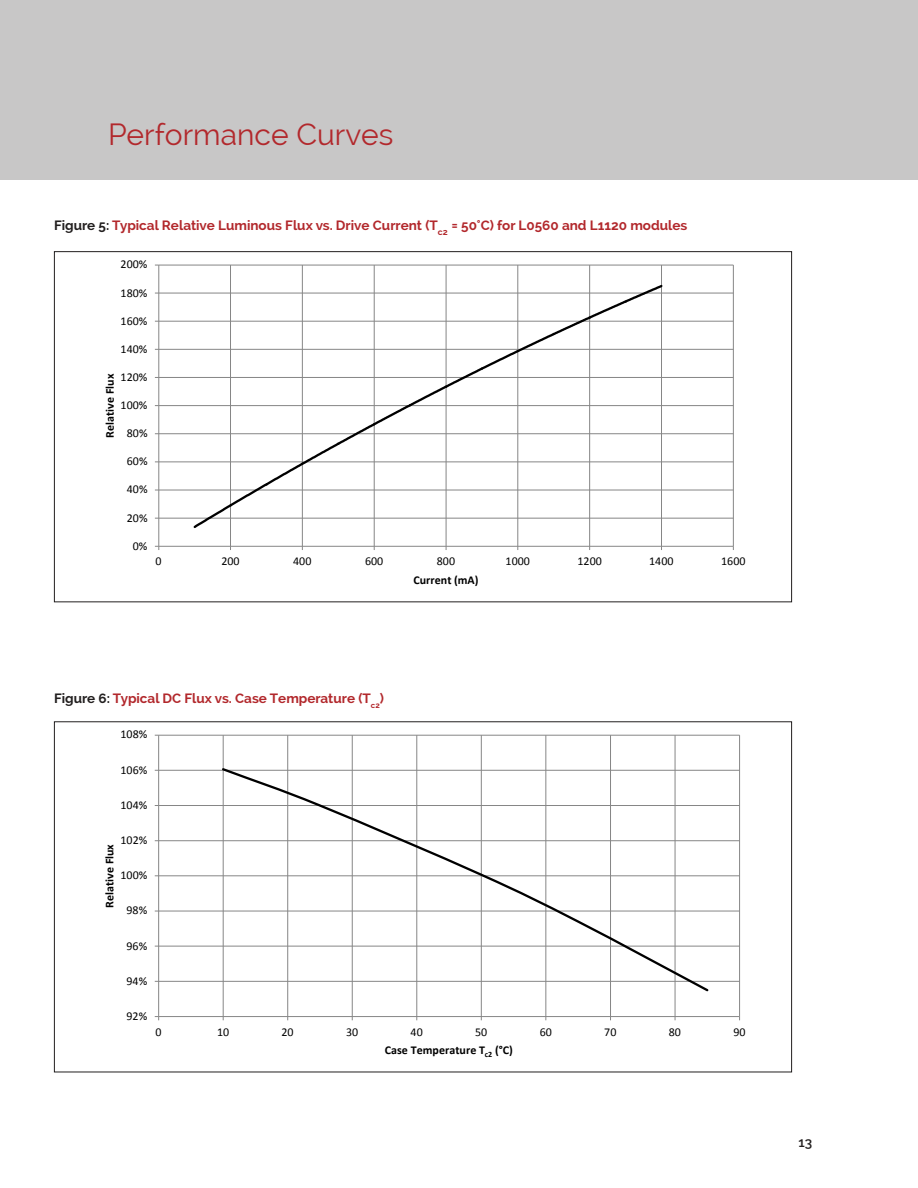
<style>
.page{position:relative;width:918px;height:1188px;background:#fff}
.page>*{position:absolute;margin:0;border:0;box-sizing:border-box;transform-origin:0 0}
.t1{font:30px "Raleway";color:#b2282c}
.t2{font:700 13.5px "Raleway";color:#b2282c}
.t3{font:600 13.5px "Raleway";color:#221f1f}
.t4{font:12px "Calibri";color:#000}
.t5{font:700 12px "Calibri";color:#000}
.s1{color:#221f1f}
.s2{font-size:15px}
</style>
<div class="page">
<div style="left:0;top:0;width:36px;height:180px;background:#c8c7c7"></div>
<div style="left:18px;top:0;width:900px;height:180px;background:#c8c7c7"></div>
<hr style="left:159px;top:518px;width:574px;height:1px;background:#868686">
<hr style="left:159px;top:490px;width:574px;height:1px;background:#868686">
<hr style="left:159px;top:461px;width:574px;height:1px;background:#868686">
<hr style="left:159px;top:433px;width:574px;height:1px;background:#868686">
<hr style="left:159px;top:405px;width:574px;height:1px;background:#868686">
<hr style="left:159px;top:377px;width:574px;height:1px;background:#868686">
<hr style="left:159px;top:349px;width:574px;height:1px;background:#868686">
<hr style="left:159px;top:321px;width:574px;height:1px;background:#868686">
<hr style="left:159px;top:293px;width:574px;height:1px;background:#868686">
<hr style="left:159px;top:265px;width:574px;height:1px;background:#868686">
<hr style="left:230px;top:265px;width:1px;height:281px;background:#868686">
<hr style="left:302px;top:265px;width:1px;height:281px;background:#868686">
<hr style="left:374px;top:265px;width:1px;height:281px;background:#868686">
<hr style="left:446px;top:265px;width:1px;height:281px;background:#868686">
<hr style="left:517px;top:265px;width:1px;height:281px;background:#868686">
<hr style="left:589px;top:265px;width:1px;height:281px;background:#868686">
<hr style="left:661px;top:265px;width:1px;height:281px;background:#868686">
<hr style="left:733px;top:265px;width:1px;height:281px;background:#868686">
<hr style="left:158px;top:265px;width:1px;height:281px;background:#868686">
<hr style="left:159px;top:546px;width:574px;height:1px;background:#868686">
<svg style="left:192px;top:283px;width:473px;height:247px"></svg>
<hr style="left:159px;top:981px;width:581px;height:1px;background:#868686">
<hr style="left:159px;top:946px;width:581px;height:1px;background:#868686">
<hr style="left:159px;top:911px;width:581px;height:1px;background:#868686">
<hr style="left:159px;top:875px;width:581px;height:1px;background:#868686">
<hr style="left:159px;top:840px;width:581px;height:1px;background:#868686">
<hr style="left:159px;top:805px;width:581px;height:1px;background:#868686">
<hr style="left:159px;top:770px;width:581px;height:1px;background:#868686">
<hr style="left:159px;top:735px;width:581px;height:1px;background:#868686">
<hr style="left:223px;top:735px;width:1px;height:282px;background:#868686">
<hr style="left:287px;top:735px;width:1px;height:282px;background:#868686">
<hr style="left:352px;top:735px;width:1px;height:282px;background:#868686">
<hr style="left:416px;top:735px;width:1px;height:282px;background:#868686">
<hr style="left:481px;top:735px;width:1px;height:282px;background:#868686">
<hr style="left:545px;top:735px;width:1px;height:282px;background:#868686">
<hr style="left:610px;top:735px;width:1px;height:282px;background:#868686">
<hr style="left:675px;top:735px;width:1px;height:282px;background:#868686">
<hr style="left:739px;top:735px;width:1px;height:282px;background:#868686">
<hr style="left:158px;top:735px;width:1px;height:282px;background:#868686">
<hr style="left:159px;top:1016px;width:581px;height:1px;background:#868686">
<svg style="left:220px;top:766px;width:490px;height:227px"></svg>
<h1 class="t1" style="left:108px;top:123px;width:287px">Performance Curves</h1>
<p class="t2" style="left:54px;top:220px;width:635px"><span class="s1">Figure 5:</span> Typical Relative Luminous Flux vs. Drive Current (T<sub>c2</sub> <span class="s2">=</span> 50°C) for L0560 and L1120 modules</p>
<p class="t4" style="left:121px;top:257px;width:28px">200%</p>
<p class="t4" style="left:121px;top:285px;width:28px">180%</p>
<p class="t4" style="left:121px;top:313px;width:28px">160%</p>
<p class="t4" style="left:121px;top:342px;width:28px">140%</p>
<p class="t4" style="left:121px;top:370px;width:28px">120%</p>
<p class="t5" style="left:105px;top:438px;width:65px;rotate:-90deg">Relative Flux</p>
<p class="t4" style="left:121px;top:398px;width:28px">100%</p>
<p class="t4" style="left:127px;top:426px;width:22px">80%</p>
<p class="t4" style="left:127px;top:454px;width:22px">60%</p>
<p class="t4" style="left:127px;top:482px;width:22px">40%</p>
<p class="t4" style="left:127px;top:510px;width:22px">20%</p>
<p class="t4" style="left:133px;top:539px;width:16px">0%</p>
<p class="t4" style="left:156px;top:554px;width:8px">0</p>
<p class="t4" style="left:221px;top:554px;width:20px">200</p>
<p class="t4" style="left:293px;top:554px;width:20px">400</p>
<p class="t4" style="left:365px;top:554px;width:20px">600</p>
<p class="t4" style="left:437px;top:554px;width:20px">800</p>
<p class="t4" style="left:506px;top:554px;width:26px">1000</p>
<p class="t4" style="left:577px;top:554px;width:26px">1200</p>
<p class="t4" style="left:649px;top:554px;width:26px">1400</p>
<p class="t4" style="left:721px;top:554px;width:26px">1600</p>
<p class="t5" style="left:413px;top:575px;width:67px">Current (mA)</p>
<p class="t2" style="left:54px;top:693px;width:332px"><span class="s1">Figure 6:</span> Typical DC Flux vs. Case Temperature (T<sub>c2</sub>)</p>
<p class="t4" style="left:120px;top:727px;width:28px">108%</p>
<p class="t4" style="left:120px;top:762px;width:28px">106%</p>
<p class="t4" style="left:120px;top:798px;width:28px">104%</p>
<p class="t4" style="left:120px;top:833px;width:28px">102%</p>
<p class="t5" style="left:105px;top:908px;width:65px;rotate:-90deg">Relative Flux</p>
<p class="t4" style="left:120px;top:868px;width:28px">100%</p>
<p class="t4" style="left:127px;top:903px;width:22px">98%</p>
<p class="t4" style="left:127px;top:938px;width:22px">96%</p>
<p class="t4" style="left:127px;top:974px;width:22px">94%</p>
<p class="t4" style="left:127px;top:1009px;width:22px">92%</p>
<p class="t4" style="left:156px;top:1024px;width:8px">0</p>
<p class="t4" style="left:217px;top:1024px;width:14px">10</p>
<p class="t4" style="left:282px;top:1024px;width:14px">20</p>
<p class="t4" style="left:346px;top:1024px;width:14px">30</p>
<p class="t4" style="left:411px;top:1024px;width:14px">40</p>
<p class="t4" style="left:475px;top:1024px;width:14px">50</p>
<p class="t4" style="left:540px;top:1024px;width:14px">60</p>
<p class="t4" style="left:604px;top:1024px;width:14px">70</p>
<p class="t4" style="left:669px;top:1024px;width:14px">80</p>
<p class="t4" style="left:733px;top:1024px;width:14px">90</p>
<p class="t5" style="left:385px;top:1045px;width:130px">Case Temperature T<sub>c2</sub> (°C)</p>
<p class="t3" style="left:798px;top:1137px;width:15px">13</p>
</div>
